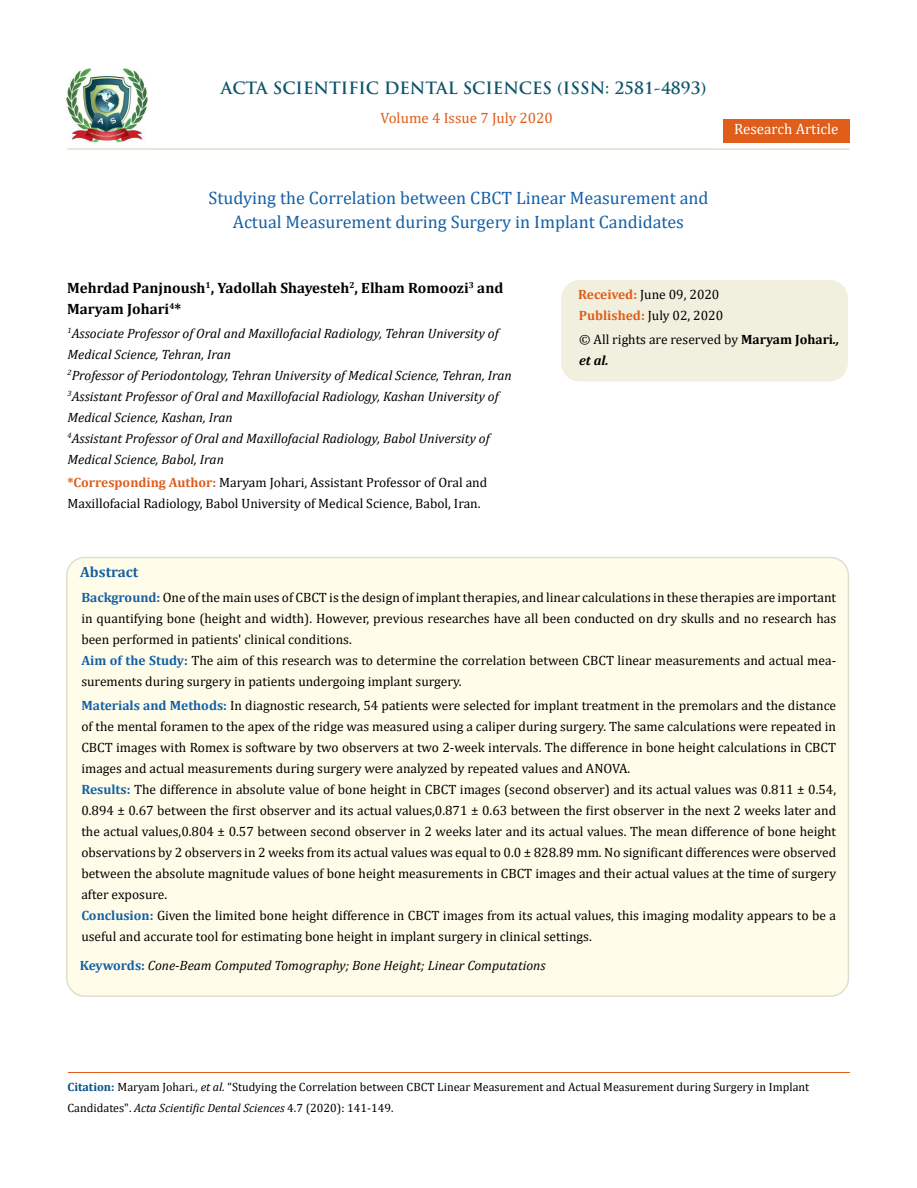
<style>
.page{position:relative;width:917px;height:1188px;background:#fff}
.page>*{position:absolute;margin:0;border:0;box-sizing:border-box;transform-origin:0 0}
.t1{font:18px/24px "Cambria";color:#1560a6;text-align:center}
.t2{font:700 16.5px "Trajan Pro";color:#0e546a}
.t3{font:700 15px/21px "Cambria";color:#000}
.t4{font:15px "Cambria";color:#e05d1a}
.t5{font:15px "Cambria";color:#fff}
.t6{font:700 15px "Cambria";color:#1560a6}
.t7{font:13.5px/21px "Cambria";color:#000}
.t8{font:italic 13.5px/21px "Cambria";color:#000}
.t9{font:12px/21px "Cambria";color:#000}
.s1{font-weight:700;color:#e05d1a}
.s2{font-weight:700}
.s3{font-weight:700;font-style:italic}
.s4{font-weight:700;color:#1560a6}
.s5{font-weight:700;font-style:normal;color:#1560a6}
.s6{font-weight:700;color:#035089}
.s7{font-style:italic}
</style>
<div class="page">
<img style="left:67px;top:68px;width:80px;height:74px">
<div style="left:723px;top:119px;width:126px;height:23px;background:#e05d1a"></div>
<div style="left:561px;top:281px;width:286px;height:100px;background:#f1f0de;border-radius:18px"></div>
<div style="left:561px;top:280px;width:286px;height:102px;border:2px solid #f1f0de;border-radius:18px"></div>
<div style="left:67px;top:558px;width:781px;height:438px;background:#fffde9;border-radius:18px"></div>
<div style="left:66px;top:557px;width:783px;height:440px;border:2px solid #e0dfcd;border-radius:18px"></div>
<hr style="left:67px;top:148px;width:782px;height:2px;background:#e0dfcd">
<hr style="left:68px;top:1072px;width:781px;height:1px;background:#e05d1a">
<p class="t2" style="left:221px;top:77px;width:487px">ACTA SCIENTIFIC DENTAL SCIENCES (ISSN: 2581-4893)</p>
<p class="t4" style="left:380px;top:109px;width:174px">Volume 4 Issue 7 July 2020</p>
<h1 class="t1" style="left:208px;top:186px;width:501px">Studying the Correlation between CBCT Linear Measurement and<br>Actual Measurement during Surgery in Implant Candidates</h1>
<p class="t5" style="left:734px;top:120px;width:106px">Research Article</p>
<p class="t3" style="left:67px;top:277px;width:438px">Mehrdad Panjnoush<sup>1</sup>, Yadollah Shayesteh<sup>2</sup>, Elham Romoozi<sup>3</sup> and<br>Maryam Johari<sup>4</sup>*</p>
<p class="t8" style="left:67px;top:322px;width:446px"><sup>1</sup>Associate Professor of Oral and Maxillofacial Radiology, Tehran University of Medical Science, Tehran, Iran<br><sup>2</sup>Professor of Periodontology, Tehran University of Medical Science, Tehran, Iran <sup>3</sup>Assistant Professor of Oral and Maxillofacial Radiology, Kashan University of Medical Science, Kashan, Iran<br><sup>4</sup>Assistant Professor of Oral and Maxillofacial Radiology, Babol University of Medical Science, Babol, Iran</p>
<p class="t7" style="left:67px;top:472px;width:421px"><span class="s1">*Corresponding Author:</span> Maryam Johari, Assistant Professor of Oral and<br>Maxillofacial Radiology, Babol University of Medical Science, Babol, Iran.</p>
<p class="t6" style="left:80px;top:561px;width:60px">Abstract</p>
<p class="t7" style="left:578px;top:284px;width:146px;line-height:21.5px"><span class="s1">Received:</span> June 09, 2020<br><span class="s1">Published:</span> July 02, 2020</p>
<p class="t7" style="left:579px;top:329px;width:261px">© All rights are reserved by <span class="s2">Maryam Johari</span><span class="s3">., et al.</span></p>
<p class="t7" style="left:81px;top:587px;width:756px"><span class="s4">Background:</span> One of the main uses of CBCT is the design of implant therapies, and linear calculations in these therapies are important in quantifying bone (height and width). However, previous researches have all been conducted on dry skulls and no research has been performed in patients' clinical conditions.<br><span class="s4">Aim of the Study:</span> The aim of this research was to determine the correlation between CBCT linear measurements and actual mea&shy;surements during surgery in patients undergoing implant surgery.</p>
<p class="t7" style="left:81px;top:695px;width:756px"><span class="s4">Materials and Methods:</span> In diagnostic research, 54 patients were selected for implant treatment in the premolars and the distance of the mental foramen to the apex of the ridge was measured using a caliper during surgery. The same calculations were repeated in CBCT images with Romex is software by two observers at two 2-week intervals. The difference in bone height calculations in CBCT images and actual measurements during surgery were analyzed by repeated values and ANOVA.<br><span class="s4">Results:</span> The difference in absolute value of bone height in CBCT images (second observer) and its actual values was 0.811 ± 0.54, 0.894 ± 0.67 between the first observer and its actual values,0.871 ± 0.63 between the first observer in the next 2 weeks later and the actual values,0.804 ± 0.57 between second observer in 2 weeks later and its actual values. The mean difference of bone height observations by 2 observers in 2 weeks from its actual values was equal to 0.0 ± 828.89 mm. No significant differences were observed between the absolute magnitude values of bone height measurements in CBCT images and their actual values at the time of surgery after exposure.<br><span class="s4">Conclusion:</span> Given the limited bone height difference in CBCT images from its actual values, this imaging modality appears to be a useful and accurate tool for estimating bone height in implant surgery in clinical settings.</p>
<p class="t8" style="left:80px;top:954px;width:467px"><span class="s5">Keywords:</span> Cone-Beam Computed Tomography; Bone Height; Linear Computations</p>
<p class="t9" style="left:67px;top:1076px;width:743px"><span class="s6">Citation:</span> Maryam Johari<span class="s7">., et al.</span> “Studying the Correlation between CBCT Linear Measurement and Actual Measurement during Surgery in Implant<br>Candidates". <span class="s7">Acta Scientific Dental Sciences</span> 4.7 (2020): 141-149.</p>
</div>
